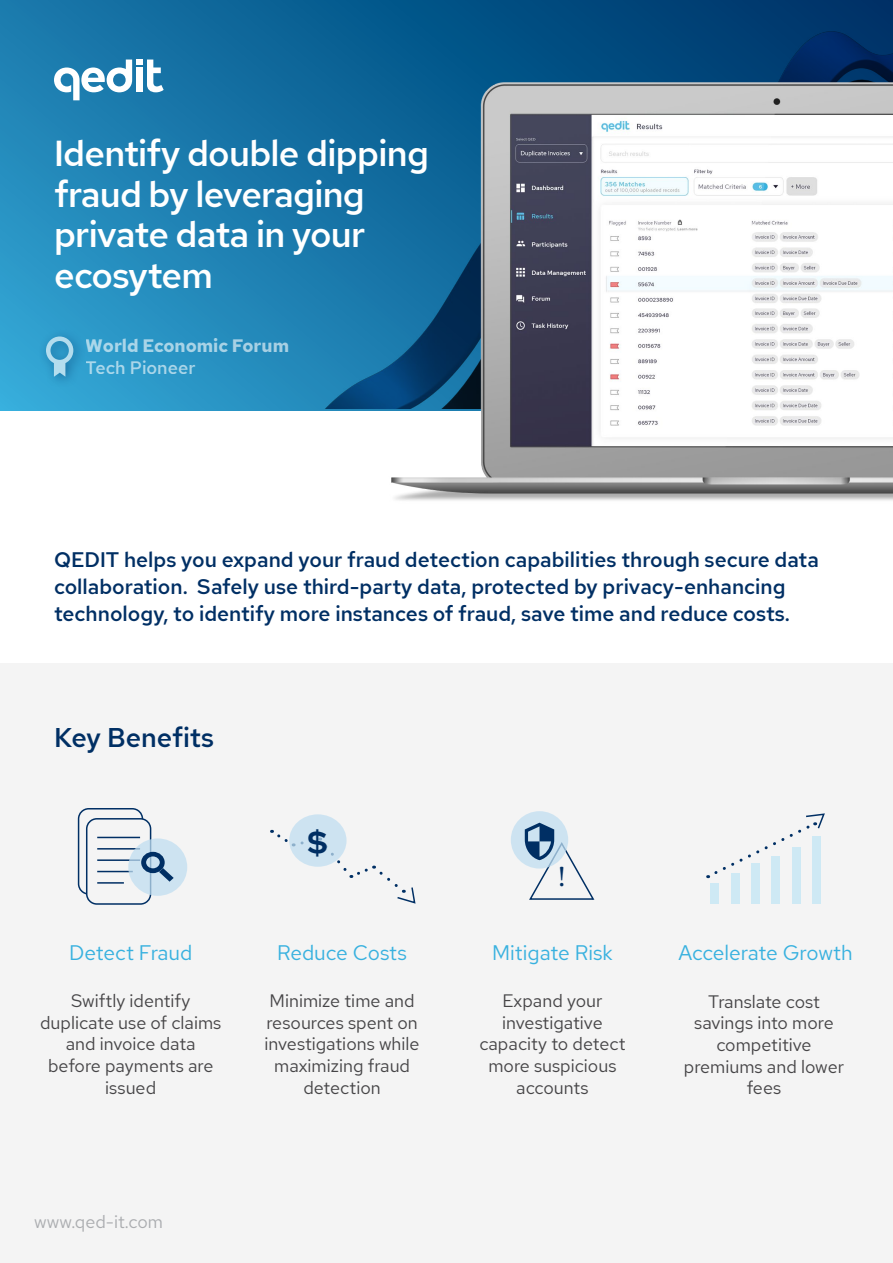
<style>
.page{position:relative;width:893px;height:1263px;background:#fff}
.page>*{position:absolute;margin:0;border:0;box-sizing:border-box;transform-origin:0 0}
.t1{font:500 36px/40.5px "Red Hat Text";letter-spacing:-.02em;color:#fff}
.t2{font:700 33px "Red Hat Display";color:#002f64}
.t3{font:28.5px "Adobe Hebrew";color:#002f64}
.t4{font:500 27px "Red Hat Text";color:#002f64}
.t5{font:500 21px/27px "Red Hat Text";color:#002f64}
.t6{font:21px "Red Hat Text";color:#38b1df}
.t7{font:18px/21.6px "Red Hat Text";color:#464547;text-align:center}
.t8{font:700 18px "Red Hat Text";color:#fff}
.t9{font:18px "Red Hat Text";color:#abadb0}
.t10{font:500 18px "Red Hat Text";color:#fff}
</style>
<div class="page">
<div style="left:0;top:663px;width:893px;height:600px;background:#f4f4f4"></div>
<svg style="left:0;top:0;width:362px;height:410px;background:#2083b5"></svg>
<img style="left:305px;top:0;width:588px;height:409px">
<svg style="left:54px;top:60px;width:110px;height:40px"></svg>
<div style="left:37px;top:328px;width:50px;height:61px;background:#002f64;opacity:.75"></div>
<svg style="left:54px;top:363px;width:11px;height:14px"></svg>
<div style="left:46px;top:336px;width:27px;height:28px;border:4px solid #fff;border-radius:50%"></div>
<div style="left:289px;top:814px;width:58px;height:53px;background:#cde3f1;border-radius:50%"></div>
<svg style="left:272px;top:830px;width:144px;height:74px"></svg>
<div style="left:128px;top:838px;width:59px;height:58px;background:#cde3f1;border-radius:50%"></div>
<svg style="left:77px;top:808px;width:99px;height:97px"></svg>
<div style="left:812px;top:836px;width:8px;height:68px;background:#cee9f4"></div>
<div style="left:792px;top:847px;width:8px;height:57px;background:#cee9f4"></div>
<div style="left:772px;top:856px;width:8px;height:48px;background:#cee9f4"></div>
<div style="left:751px;top:863px;width:8px;height:41px;background:#cee9f4"></div>
<div style="left:731px;top:873px;width:8px;height:31px;background:#cee9f4"></div>
<div style="left:711px;top:883px;width:8px;height:21px;background:#cee9f4"></div>
<svg style="left:708px;top:813px;width:117px;height:65px"></svg>
<div style="left:511px;top:811px;width:57px;height:57px;background:#cde3f1;border-radius:50%"></div>
<svg style="left:525px;top:823px;width:70px;height:77px"></svg>
<img style="left:362px;top:46px;width:531px;height:455px">
<h1 class="t1" style="left:54px;top:133px;width:376px">Identify double dipping fraud by leveraging private data in your ecosytem</h1>
<p class="t8" style="left:86px;top:334px;width:205px">World Economic Forum</p>
<p class="t10" style="left:86px;top:356px;width:111px">Tech Pioneer</p>
<p class="t5" style="left:197px;top:546px;width:623px;text-indent:-143px">QEDIT helps you expand your fraud detection capabilities through secure data<br>Safely use third-party data, protected by privacy-enhancing</p>
<p class="t5" style="left:54px;top:573px;width:737px">collaboration.<br>technology, to identify more instances of fraud, save time and reduce costs.</p>
<h3 class="t4" style="left:54px;top:720px;width:161px">Key Benefits</h3>
<p class="t6" style="left:69px;top:939px;width:125px">Detect Fraud</p>
<p class="t7" style="left:40px;top:990px;width:183px">Swiftly identify duplicate use of claims and invoice data before payments are issued</p>
<h2 class="t2" style="left:308px;top:820px;width:21px">$</h2>
<p class="t6" style="left:277px;top:939px;width:131px">Reduce Costs</p>
<p class="t7" style="left:265px;top:990px;width:156px">Minimize time and resources spent on investigations while maximizing fraud detection</p>
<p class="t9" style="left:34px;top:1210px;width:131px">www.qed-it.com</p>
<h3 class="t3" style="left:558px;top:859px;width:10px">!</h3>
<p class="t6" style="left:492px;top:939px;width:122px">Mitigate Risk</p>
<p class="t7" style="left:479px;top:990px;width:148px">Expand your investigative capacity to detect more suspicious accounts</p>
<p class="t6" style="left:679px;top:939px;width:176px">Accelerate Growth</p>
<p class="t7" style="left:684px;top:990px;width:162px">Translate cost savings into more competitive premiums and lower fees</p>
</div>
